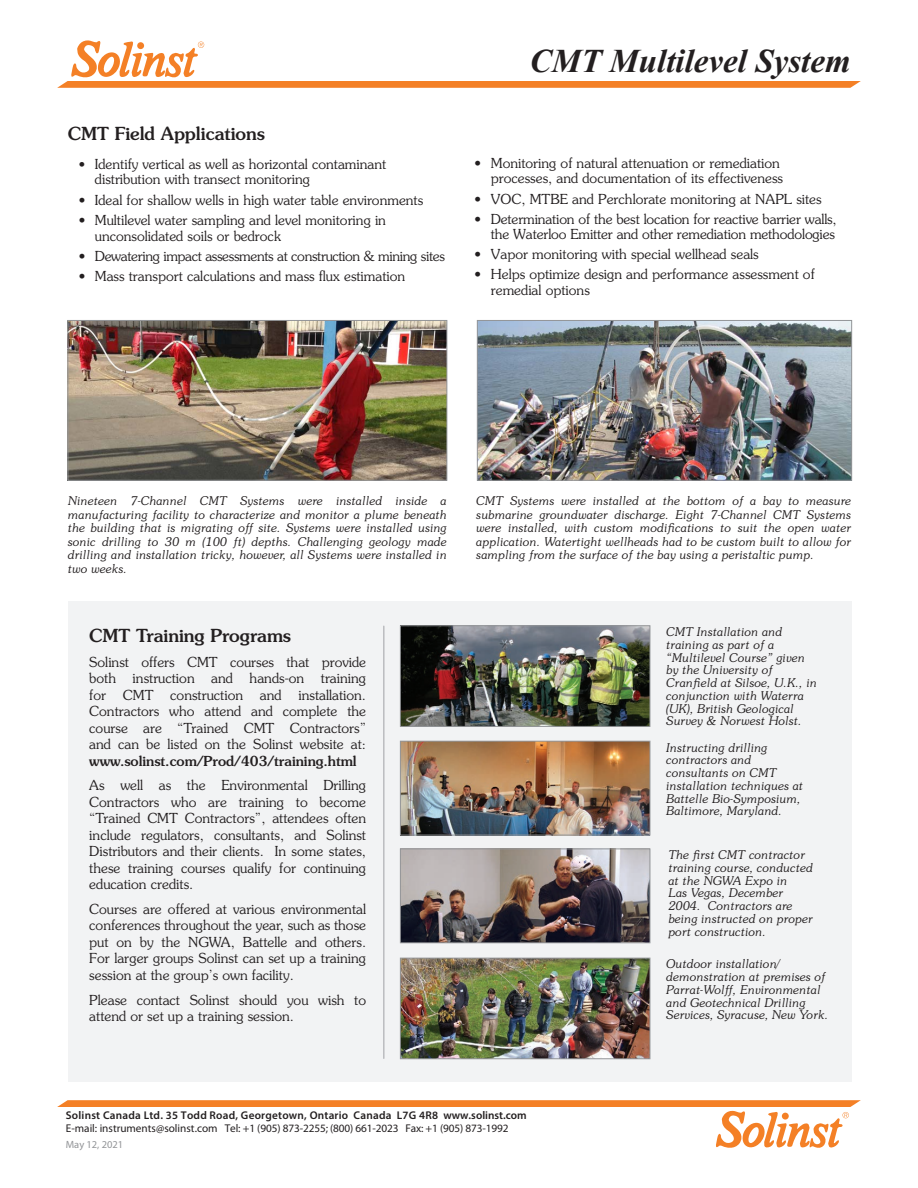
<style>
.page{position:relative;width:918px;height:1188px;background:#fff}
.page>*{position:absolute;margin:0;border:0;box-sizing:border-box;transform-origin:0 0}
.t1{font:italic 700 33px "Times New Roman";color:#231f20}
.Body_Subtitles{font:500 18px "Souvenir Std";color:#231f20}
.Body_Text{font:300 13.8px/16.5px "Souvenir Std";color:#231f20}
.Body_Text-2{font:300 13.8px "Souvenir Std";letter-spacing:-.025em;color:#231f20}
.Captions_8pt{font:italic 300 12px/12.8px "Souvenir Std";color:#231f20}
.t2{font:11.25px "Myriad Pro";letter-spacing:-.01em;color:#231f20}
.t3{font:600 11.25px "Myriad Pro";letter-spacing:.02em;color:#231f20}
.t4{font:10.5px "Myriad Pro";color:#939598}
.s1{font-size:14.25px}
.s2{font-weight:500}
</style>
<div class="page">
<svg style="left:57px;top:40px;width:804px;height:48px"></svg>
<svg style="left:57px;top:1100px;width:804px;height:48px"></svg>
<div style="left:68px;top:602px;width:783px;height:480px;background:#f2f3f4"></div>
<img style="left:402px;top:743px;width:246px;height:90px">
<div style="left:400px;top:741px;width:250px;height:94px;border:1px solid #939598"></div>
<img style="left:402px;top:627px;width:246px;height:98px">
<div style="left:400px;top:625px;width:250px;height:102px;border:1px solid #939598"></div>
<img style="left:402px;top:960px;width:246px;height:97px">
<div style="left:400px;top:958px;width:250px;height:101px;border:1px solid #939598"></div>
<img style="left:402px;top:851px;width:246px;height:90px">
<div style="left:400px;top:849px;width:250px;height:94px;border:1px solid #939598"></div>
<hr style="left:383px;top:626px;width:2px;height:432px;background:#bcbdc0">
<img style="left:70px;top:322px;width:375px;height:157px">
<div style="left:68px;top:320px;width:379px;height:161px;border:1px solid #939598"></div>
<img style="left:479px;top:322px;width:371px;height:157px">
<div style="left:477px;top:320px;width:375px;height:161px;border:1px solid #939598"></div>
<p class="Body_Subtitles" style="left:68px;top:123px;width:199px">CMT Field Applications</p>
<p class="Body_Text" style="left:95px;top:156px;width:293px;line-height:15.8px;text-indent:-16px">• Identify vertical as well as horizontal contaminant distribution with transect monitoring</p>
<p class="Body_Text" style="left:79px;top:192px;width:346px"><span class="s1">•</span> Ideal for shallow wells in high water table environments</p>
<p class="Body_Text" style="left:95px;top:212px;width:293px;line-height:15.8px;text-indent:-16px"><span class="s1">•</span> Multilevel water sampling and level monitoring in unconsolidated soils or bedrock</p>
<p class="Body_Text-2" style="left:79px;top:248px;width:368px"><span class="s1">•</span> Dewatering impact assessments at construction &amp; mining sites</p>
<p class="Body_Text" style="left:79px;top:268px;width:328px"><span class="s1">•</span> Mass transport calculations and mass flux estimation</p>
<h1 class="t1" style="left:530px;top:38px;width:322px">CMT Multilevel System</h1>
<p class="Body_Text" style="left:475px;top:155px;width:310px;line-height:15.8px;text-align:right"><span class="s1">•</span> Monitoring of natural attenuation or remediation processes, and documentation of its effectiveness</p>
<p class="Body_Text" style="left:475px;top:190px;width:349px"><span class="s1">•</span> VOC, MTBE and Perchlorate monitoring at NAPL sites</p>
<p class="Body_Text" style="left:475px;top:211px;width:364px;line-height:15.8px;text-align:right"><span class="s1">•</span> Determination of the best location for reactive barrier walls, the Waterloo Emitter and other remediation methodologies</p>
<p class="Body_Text" style="left:475px;top:246px;width:286px"><span class="s1">•</span> Vapor monitoring with special wellhead seals</p>
<p class="Body_Text" style="left:491px;top:267px;width:326px;line-height:15.8px;text-indent:-16px"><span class="s1">•</span> Helps optimize design and performance assessment of remedial options</p>
<p class="Captions_8pt" style="left:68px;top:494px;width:381px;line-height:13.5px;text-align:justify">Nineteen 7-Channel CMT Systems were installed inside a manufacturing facility to characterize and monitor a plume beneath the building that is migrating off site. Systems were installed using sonic drilling to 30 m (100 ft) depths. Challenging geology made drilling and installation tricky, however, all Systems were installed in two weeks.</p>
<p class="Captions_8pt" style="left:476px;top:494px;width:376px;line-height:13.5px;text-align:justify">CMT Systems were installed at the bottom of a bay to measure submarine groundwater discharge. Eight 7-Channel CMT Systems were installed, with custom modifications to suit the open water application. Watertight wellheads had to be custom built to allow for sampling from the surface of the bay using a peristaltic pump.</p>
<p class="Body_Subtitles" style="left:89px;top:624px;width:203px">CMT Training Programs</p>
<p class="Body_Text" style="left:89px;top:654px;width:278px;text-align:justify">Solinst offers CMT courses that provide both instruction and hands-on training for CMT construction and installation.<br>Contractors who attend and complete the course are “Trained CMT Contractors” and can be listed on the Solinst website at: <span class="s2">www.solinst.com/Prod/403/training.html</span></p>
<p class="Body_Text" style="left:89px;top:777px;width:278px;text-align:justify">As well as the Environmental Drilling Contractors who are training to become “Trained CMT Contractors”, attendees often include regulators, consultants, and Solinst Distributors and their clients. In some states, these training courses qualify for continuing education credits.</p>
<p class="Body_Text" style="left:89px;top:901px;width:278px;text-align:justify">Courses are offered at various environmental conferences throughout the year, such as those put on by the NGWA, Battelle and others.<br>For larger groups Solinst can set up a training session at the group’s own facility.</p>
<p class="Body_Text" style="left:89px;top:991px;width:278px">Please contact Solinst should you wish to attend or set up a training session.</p>
<p class="t3" style="left:66px;top:1108px;width:462px">Solinst Canada Ltd. 35 Todd Road, Georgetown, Ontario Canada L7G 4R8 www.solinst.com</p>
<p class="t2" style="left:66px;top:1122px;width:444px">E-mail: instruments@solinst.com Tel: +1 (905) 873-2255; (800) 661-2023 Fax: +1 (905) 873-1992</p>
<p class="t4" style="left:66px;top:1138px;width:59px">May 12, 2021</p>
<p class="Captions_8pt" style="left:666px;top:626px;width:152px">CMT Installation and training as part of a “Multilevel Course” given by the University of<br>Cranfield at Silsoe, U.K., in conjunction with Waterra (UK), British Geological<br>Survey &amp; Norwest Holst.</p>
<p class="Captions_8pt" style="left:666px;top:741px;width:139px">Instructing drilling contractors and consultants on CMT installation techniques at<br>Battelle Bio-Symposium,<br>Baltimore, Maryland.</p>
<p class="Captions_8pt" style="left:668px;top:849px;width:146px">The first CMT contractor training course, conducted at the NGWA Expo in<br>Las Vegas, December<br>2004. Contractors are being instructed on proper port construction.</p>
<p class="Captions_8pt" style="left:666px;top:958px;width:164px">Outdoor installation/ demonstration at premises of<br>Parrat-Wolff, Environmental and Geotechnical Drilling<br>Services, Syracuse, New York.</p>
</div>
